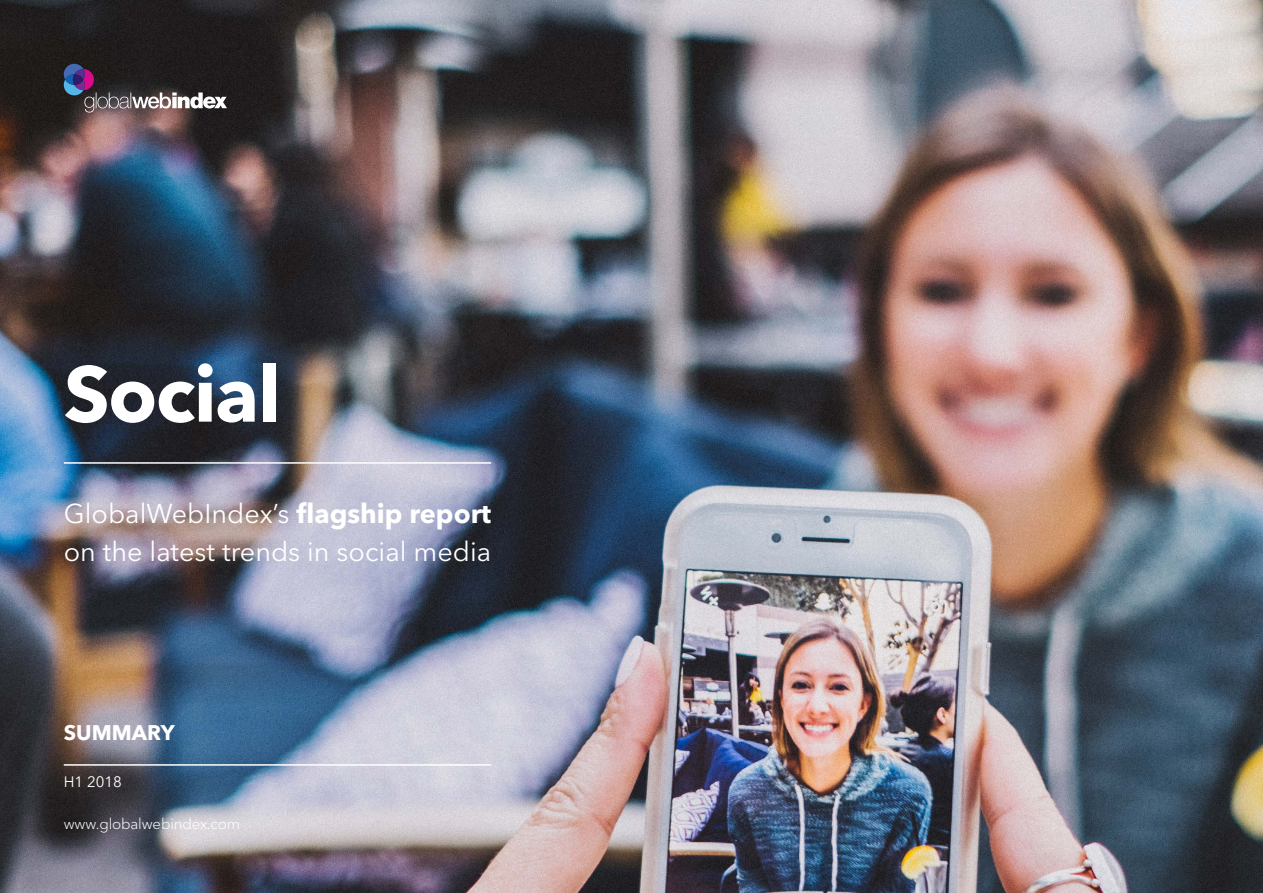
<style>
.page{position:relative;width:1263px;height:893px;background:#fff}
.page>*{position:absolute;margin:0;border:0;box-sizing:border-box;transform-origin:0 0}
.t1{font:700 78px "Avenir Next LT Pro";letter-spacing:-.02em;color:#fff}
.t2{font:27px/37.8px "Avenir Next LT Pro";color:#fff}
.t3{font:700 21px "Avenir Next LT Pro";color:#fff}
.t4{font:300 15px "Avenir Next LT Pro";letter-spacing:-.01em;color:#fff}
.t5{font:15px "Avenir Next LT Pro";color:#fff}
.s1{font-weight:700}
</style>
<div class="page">
<img style="left:0;top:0;width:1263px;height:893px">
<svg style="left:64px;top:64px;width:163px;height:49px;background:#4a434b"></svg>
<hr style="left:64px;top:462px;width:427px;height:2px;background:#fff">
<hr style="left:64px;top:764px;width:427px;height:2px;background:#fff">
<h1 class="t1" style="left:64px;top:346px;width:219px">Social</h1>
<p class="t2" style="left:64px;top:495px;width:429px">GlobalWebIndex’s <span class="s1">flagship report </span>on the latest trends in social media</p>
<p class="t3" style="left:64px;top:720px;width:113px">SUMMARY</p>
<p class="t5" style="left:64px;top:773px;width:60px">H1 2018</p>
<p class="t4" style="left:64px;top:815px;width:178px">www.globalwebindex.com</p>
</div>
